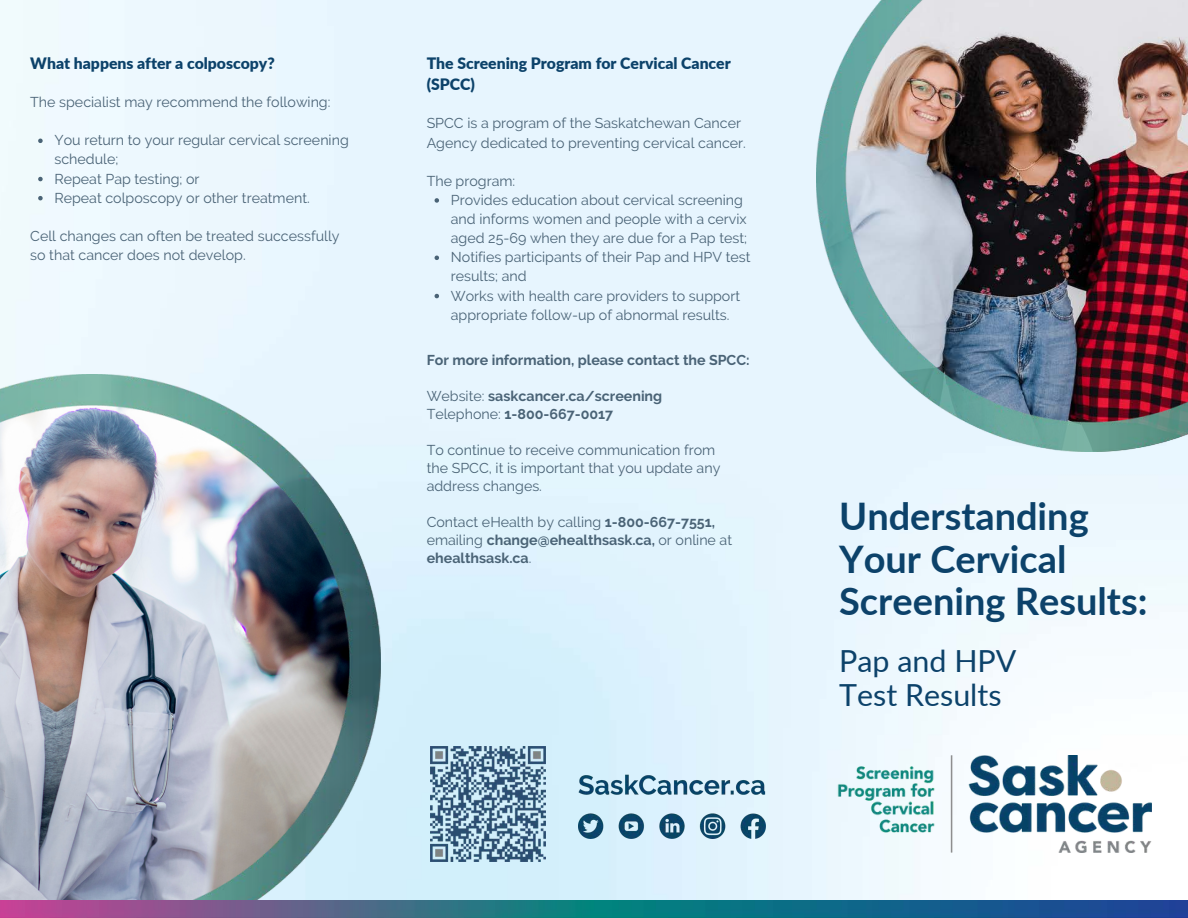
<style>
.page{position:relative;width:1188px;height:918px;background:#fff}
.page>*{position:absolute;margin:0;border:0;box-sizing:border-box;transform-origin:0 0}
.t1{font:700 37.95px/42.3px "Lato";color:#0c426a}
.t2{font:30.45px "Lato";color:#0c426a}
.t3{font:900 15.75px/21.3px "Lato";color:#0c426a}
.t4{font:14.25px/19.2px "Raleway";color:#4a6376}
.t5{font:700 14.25px/18px "Raleway";color:#4a6376}
.s1{font-weight:400}
</style>
<div class="page">
<img style="left:0;top:0;width:1188px;height:900px">
<img style="left:817px;top:0;width:371px;height:452px">
<img style="left:830px;top:755px;width:322px;height:97px">
<img style="left:0;top:374px;width:380px;height:526px">
<img style="left:578px;top:769px;width:187px;height:69px">
<img style="left:430px;top:746px;width:116px;height:116px">
<svg style="left:435px;top:198px;width:4px;height:5px"></svg>
<svg style="left:435px;top:256px;width:4px;height:4px"></svg>
<svg style="left:435px;top:294px;width:4px;height:4px"></svg>
<svg style="left:38px;top:139px;width:5px;height:4px"></svg>
<svg style="left:38px;top:177px;width:5px;height:4px"></svg>
<svg style="left:38px;top:196px;width:5px;height:4px"></svg>
<img style="left:0;top:900px;width:1188px;height:18px">
<p class="t3" style="left:30px;top:52px;width:246px">What happens after a colposcopy?</p>
<p class="t4" style="left:30px;top:92px;width:302px">The specialist may recommend the following:</p>
<p class="t4" style="left:55px;top:131px;width:296px">You return to your regular cervical screening schedule;</p>
<p class="t4" style="left:55px;top:169px;width:147px">Repeat Pap testing; or</p>
<p class="t4" style="left:55px;top:188px;width:257px">Repeat colposcopy or other treatment.</p>
<p class="t4" style="left:30px;top:226px;width:311px">Cell changes can often be treated successfully so that cancer does not develop.</p>
<p class="t3" style="left:427px;top:52px;width:306px">The Screening Program for Cervical Cancer (SPCC)</p>
<p class="t4" style="left:427px;top:114px;width:321px">SPCC is a program of the Saskatchewan Cancer<br>Agency dedicated to preventing cervical cancer.</p>
<p class="t4" style="left:427px;top:171px;width:90px">The program:</p>
<p class="t4" style="left:451px;top:190px;width:298px">Provides education about cervical screening and informs women and people with a cervix aged 25-69 when they are due for a Pap test;</p>
<p class="t4" style="left:451px;top:248px;width:301px">Notifies participants of their Pap and HPV test results; and</p>
<p class="t4" style="left:451px;top:286px;width:291px">Works with health care providers to support appropriate follow-up of abnormal results.</p>
<p class="t5" style="left:427px;top:350px;width:325px">For more information, please contact the SPCC:</p>
<p class="t5" style="left:427px;top:386px;width:237px"><span class="s1">Website:</span> saskcancer.ca/screening</p>
<p class="t5" style="left:427px;top:404px;width:188px"><span class="s1">Telephone:</span> 1-800-667-0017</p>
<p class="t4" style="left:427px;top:440px;width:290px">To continue to receive communication from</p>
<p class="t4" style="left:427px;top:458px;width:295px;line-height:18px">the SPCC, it is important that you update any address changes.</p>
<p class="t5" style="left:427px;top:512px;width:307px"><span class="s1">Contact eHealth by calling</span> 1-800-667-7551, <span class="s1">emailing</span> change@ehealthsask.ca, <span class="s1">or online at </span>ehealthsask.ca<span class="s1">.</span></p>
<p class="t1" style="left:839px;top:495px;width:310px">Understanding<br>Your Cervical<br>Screening Results:</p>
<p class="t2" style="left:839px;top:642px;width:179px">Pap and HPV</p>
<p class="t2" style="left:839px;top:676px;width:164px">Test Results</p>
</div>
